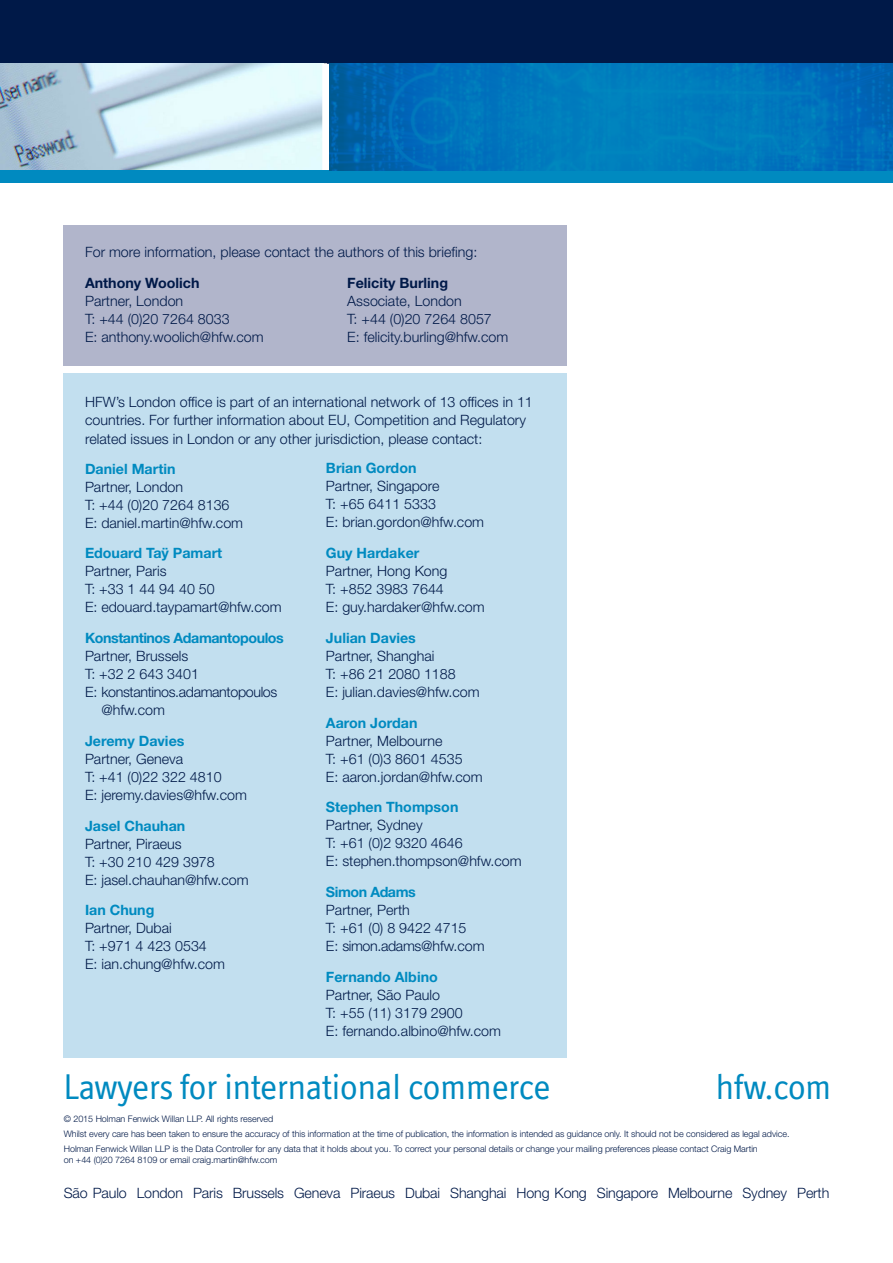
<style>
.page{position:relative;width:893px;height:1263px;background:#fff}
.page>*{position:absolute;margin:0;border:0;box-sizing:border-box;transform-origin:0 0}
.t1{font:36px "Officina Display ITC Std";color:#008ac0}
.Sub_Head{font:300 14.25px/18px "Helvetica Neue LT Std";color:#001948}
.BRIEFING_-_Bodytext{font:300 14.25px/18.8px "Helvetica Neue LT Std";color:#001948}
.Body_Copy{font:300 14.25px "Helvetica Neue LT Std";letter-spacing:-.01em;color:#001948}
.Sub_Head-2{font:300 14.25px "Helvetica Neue LT Std";letter-spacing:-.025em;color:#001948}
.Sub_Head-3{font:700 14.25px "Helvetica Neue LT Std";letter-spacing:-.03em;color:#008ac0}
.t2{font:300 9px "Helvetica Neue LT Std";letter-spacing:-.005em;color:#001948}
.s1{font-weight:700}
.s2{font-weight:700;color:#008ac0}
</style>
<div class="page">
<div style="left:64px;top:373px;width:503px;height:684px;background:#c2dfef"></div>
<div style="left:64px;top:225px;width:503px;height:141px;background:#b1b5cb"></div>
<div style="left:0;top:0;width:893px;height:170px;background:#001948"></div>
<img style="left:0;top:64px;width:322px;height:106px">
<div style="left:322px;top:64px;width:8px;height:106px;background:#fff"></div>
<div style="left:0;top:170px;width:893px;height:13px;background:#008ac0"></div>
<img style="left:330px;top:64px;width:563px;height:106px">
<p class="Body_Copy" style="left:85px;top:244px;width:394px">For more information, please contact the authors of this briefing:</p>
<p class="Sub_Head" style="left:85px;top:273px;width:180px"><span class="s1">Anthony Woolich<br></span>Partner, London<br>T: +44 (0)20 7264 8033<br>E: anthony.woolich@hfw.com</p>
<p class="Sub_Head" style="left:347px;top:273px;width:163px"><span class="s1">Felicity Burling<br></span>Associate, London<br>T: +44 (0)20 7264 8057<br>E: felicity.burling@hfw.com</p>
<p class="BRIEFING_-_Bodytext" style="left:85px;top:392px;width:449px">HFW’s London office is part of an international network of 13 offices in 11 countries. For further information about EU, Competition and Regulatory related issues in London or any other jurisdiction, please contact:</p>
<p class="Sub_Head" style="left:85px;top:459px;width:160px"><span class="s2">Daniel Martin<br></span>Partner, London<br>T: +44 (0)20 7264 8136<br>E: daniel.martin@hfw.com</p>
<p class="Sub_Head" style="left:85px;top:544px;width:198px"><span class="s2">Edouard Taÿ Pamart<br></span>Partner, Paris<br>T: +33 1 44 94 40 50<br>E: edouard.taypamart@hfw.com</p>
<p class="Sub_Head-3" style="left:85px;top:629px;width:200px">Konstantinos Adamantopoulos</p>
<p class="Sub_Head" style="left:85px;top:647px;width:105px">Partner, Brussels</p>
<p class="Sub_Head" style="left:85px;top:665px;width:115px">T: +32 2 643 3401</p>
<p class="Sub_Head-2" style="left:85px;top:683px;width:194px">E: konstantinos.adamantopoulos</p>
<p class="Sub_Head" style="left:101px;top:701px;width:65px">@hfw.com</p>
<p class="Sub_Head" style="left:85px;top:731px;width:163px"><span class="s2">Jeremy Davies<br></span>Partner, Geneva<br>T: +41 (0)22 322 4810<br>E: jeremy.davies@hfw.com</p>
<p class="Sub_Head" style="left:85px;top:816px;width:165px"><span class="s2">Jasel Chauhan<br></span>Partner, Piraeus<br>T: +30 210 429 3978<br>E: jasel.chauhan@hfw.com</p>
<p class="Sub_Head" style="left:85px;top:901px;width:141px"><span class="s2">Ian Chung<br></span>Partner, Dubai<br>T: +971 4 423 0534<br>E: ian.chung@hfw.com</p>
<p class="Sub_Head" style="left:326px;top:459px;width:160px"><span class="s2">Brian Gordon<br></span>Partner, Singapore<br>T: +65 6411 5333<br>E: brian.gordon@hfw.com</p>
<p class="Sub_Head" style="left:326px;top:544px;width:160px"><span class="s2">Guy Hardaker<br></span>Partner, Hong Kong<br>T: +852 3983 7644<br>E: guy.hardaker@hfw.com</p>
<p class="Sub_Head" style="left:326px;top:628px;width:155px"><span class="s2">Julian Davies<br></span>Partner, Shanghai<br>T: +86 21 2080 1188<br>E: julian.davies@hfw.com</p>
<p class="Sub_Head" style="left:326px;top:713px;width:158px"><span class="s2">Aaron Jordan<br></span>Partner, Melbourne<br>T: +61 (0)3 8601 4535<br>E: aaron.jordan@hfw.com</p>
<p class="Sub_Head" style="left:326px;top:798px;width:197px"><span class="s2">Stephen Thompson<br></span>Partner, Sydney<br>T: +61 (0)2 9320 4646<br>E: stephen.thompson@hfw.com</p>
<p class="Sub_Head" style="left:326px;top:883px;width:160px"><span class="s2">Simon Adams<br></span>Partner, Perth<br>T: +61 (0) 8 9422 4715<br>E: simon.adams@hfw.com</p>
<p class="Sub_Head" style="left:326px;top:967px;width:177px"><span class="s2">Fernando Albino<br></span>Partner, São Paulo<br>T: +55 (11) 3179 2900<br>E: fernando.albino@hfw.com</p>
<p class="t1" style="left:64px;top:1065px;width:488px">Lawyers for international commerce</p>
<p class="t1" style="left:716px;top:1065px;width:117px">hfw.com</p>
<p class="t2" style="left:64px;top:1113px;width:211px">© 2015 Holman Fenwick Willan LLP. All rights reserved</p>
<p class="t2" style="left:64px;top:1128px;width:727px">Whilst every care has been taken to ensure the accuracy of this information at the time of publication, the information is intended as guidance only. It should not be considered as legal advice.</p>
<p class="t2" style="left:64px;top:1143px;width:695px">Holman Fenwick Willan LLP is the Data Controller for any data that it holds about you. To correct your personal details or change your mailing preferences please contact Craig Martin</p>
<p class="t2" style="left:64px;top:1154px;width:215px">on +44 (0)20 7264 8109 or email craig.martin@hfw.com</p>
<p class="Body_Copy" style="left:64px;top:1184px;width:767px">São Paulo London Paris Brussels Geneva Piraeus Dubai Shanghai Hong Kong Singapore Melbourne Sydney Perth</p>
</div>
